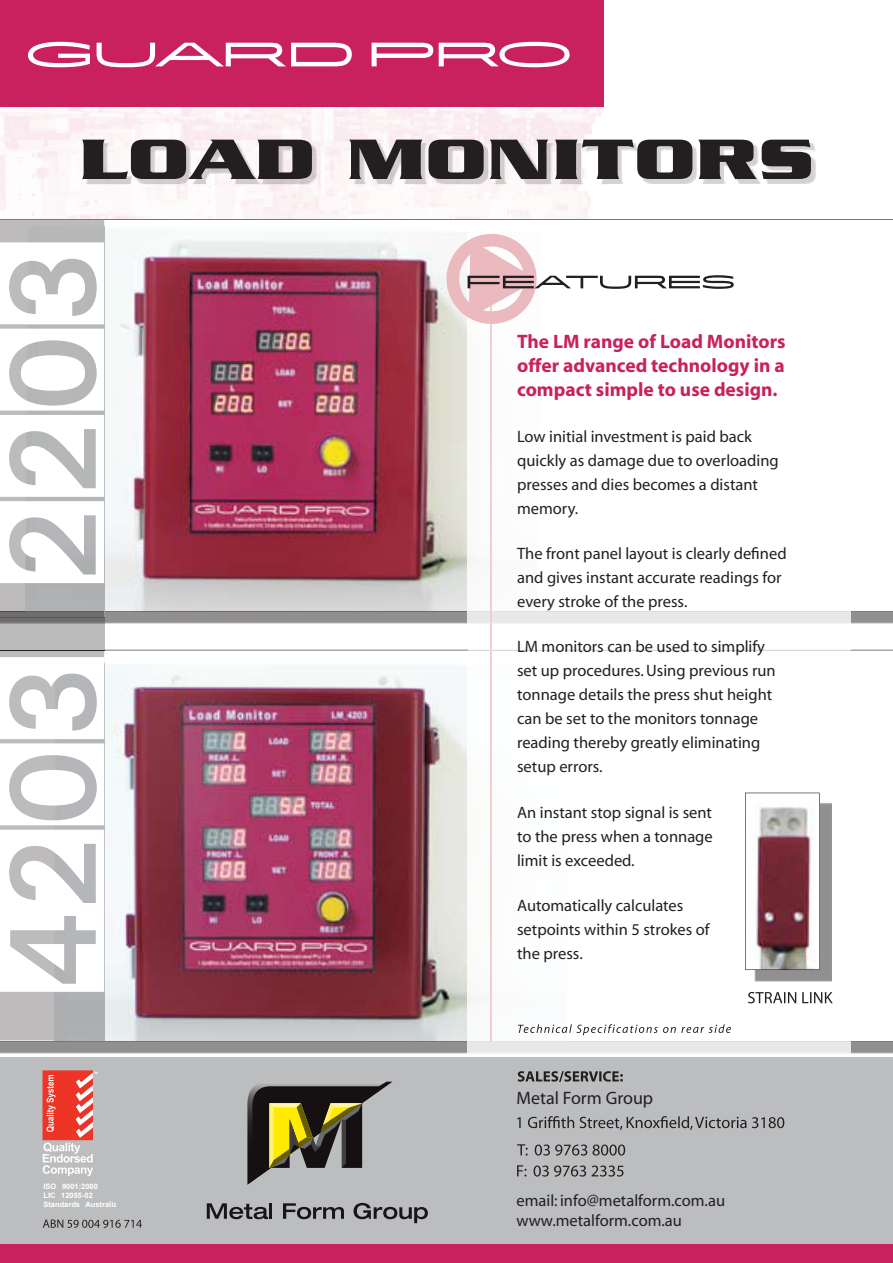
<style>
.page{position:relative;width:893px;height:1263px;background:#fff}
.page>*{position:absolute;margin:0;border:0;box-sizing:border-box;transform-origin:0 0}
.t1{font:700 19.5px/24px "Myriad";color:#c8215d;text-align:justify}
.t2{font:18px "Myriad";color:#201f23}
.t3{font:16.5px/24px "Myriad";color:#231f20}
.t4{font:16.5px/19.8px "Myriad";color:#201f23}
.t5{font:700 7.5px/9px "Arial";color:#fff}
.t6{font:700 3px "Arial";color:#fff}
</style>
<div class="page">
<img style="left:0;top:106px;width:610px;height:113px">
<img style="left:104px;top:612px;width:789px;height:12px">
<img style="left:104px;top:219px;width:789px;height:393px">
<img style="left:0;top:650px;width:893px;height:392px">
<div style="left:0;top:624px;width:104px;height:26px;background:#bcbbbc"></div>
<img style="left:0;top:617px;width:104px;height:1px">
<svg style="left:0;top:650px;width:104px;height:390px"></svg>
<div style="left:0;top:1057px;width:893px;height:206px;background:#bcbdbf"></div>
<img style="left:468px;top:612px;width:382px;height:12px">
<svg style="left:468px;top:224px;width:382px;height:387px"></svg>
<svg style="left:468px;top:611px;width:382px;height:1px"></svg>
<div style="left:468px;top:1042px;width:382px;height:11px;background:#e8e8e8"></div>
<svg style="left:468px;top:650px;width:382px;height:392px"></svg>
<svg style="left:43px;top:1070px;width:50px;height:106px"></svg>
<svg style="left:517px;top:1116px;width:267px;height:14px"></svg>
<svg style="left:517px;top:1144px;width:108px;height:11px"></svg>
<svg style="left:517px;top:1165px;width:106px;height:11px"></svg>
<img style="left:754px;top:802px;width:77px;height:180px">
<svg style="left:745px;top:793px;width:75px;height:177px"></svg>
<hr style="left:490px;top:291px;width:2px;height:749px;background:#efcfd1">
<div style="left:0;top:1244px;width:893px;height:19px;background:#c8215d"></div>
<svg style="left:518px;top:1024px;width:213px;height:11px"></svg>
<svg style="left:748px;top:992px;width:85px;height:11px"></svg>
<svg style="left:518px;top:1071px;width:105px;height:11px"></svg>
<svg style="left:43px;top:1219px;width:99px;height:9px"></svg>
<svg style="left:0;top:219px;width:104px;height:393px"></svg>
<div style="left:0;top:0;width:604px;height:106px;background:#c8215d"></div>
<svg style="left:28px;top:42px;width:542px;height:25px"></svg>
<img style="left:610px;top:143px;width:206px;height:41px">
<img style="left:85px;top:179px;width:525px;height:6px">
<svg style="left:82px;top:140px;width:729px;height:39px"></svg>
<svg style="left:440px;top:227px;width:294px;height:103px"></svg>
<svg style="left:207px;top:1203px;width:61px;height:16px"></svg>
<hr style="left:269px;top:1203px;width:3px;height:16px;background:#181518">
<svg style="left:283px;top:1203px;width:61px;height:16px"></svg>
<svg style="left:353px;top:1203px;width:75px;height:20px"></svg>
<svg style="left:247px;top:1081px;width:146px;height:103px"></svg>
<p class="t6" style="left:94px;top:1071px;width:6px">TM</p>
<p class="t5" style="left:43px;top:1182px;width:76px">ISO 9001:2000<br>LIC 12055-02<br>Standards Australia</p>
<p class="t1" style="left:517px;top:331px;width:270px">The LM range of Load Monitors offer advanced technology in a compact simple to use design.</p>
<p class="t3" style="left:517px;top:425px;width:263px">Low initial investment is paid back quickly as damage due to overloading presses and dies becomes a distant memory.</p>
<p class="t3" style="left:517px;top:542px;width:271px">The front panel layout is clearly defined and gives instant accurate readings for every stroke of the press.</p>
<p class="t3" style="left:517px;top:635px;width:260px">LM monitors can be used to simplify set up procedures.Using previous run tonnage details the press shut height can be set to the monitors tonnage reading thereby greatly eliminating setup errors.</p>
<p class="t3" style="left:517px;top:801px;width:197px;text-align:justify">An instant stop signal is sent to the press when a tonnage limit is exceeded.</p>
<p class="t3" style="left:517px;top:894px;width:194px">Automatically calculates setpoints within 5 strokes of the press.</p>
<p class="t2" style="left:517px;top:1089px;width:138px">Metal Form Group</p>
<p class="t4" style="left:517px;top:1192px;width:210px">email: info@metalform.com.au www.metalform.com.au</p>
</div>
